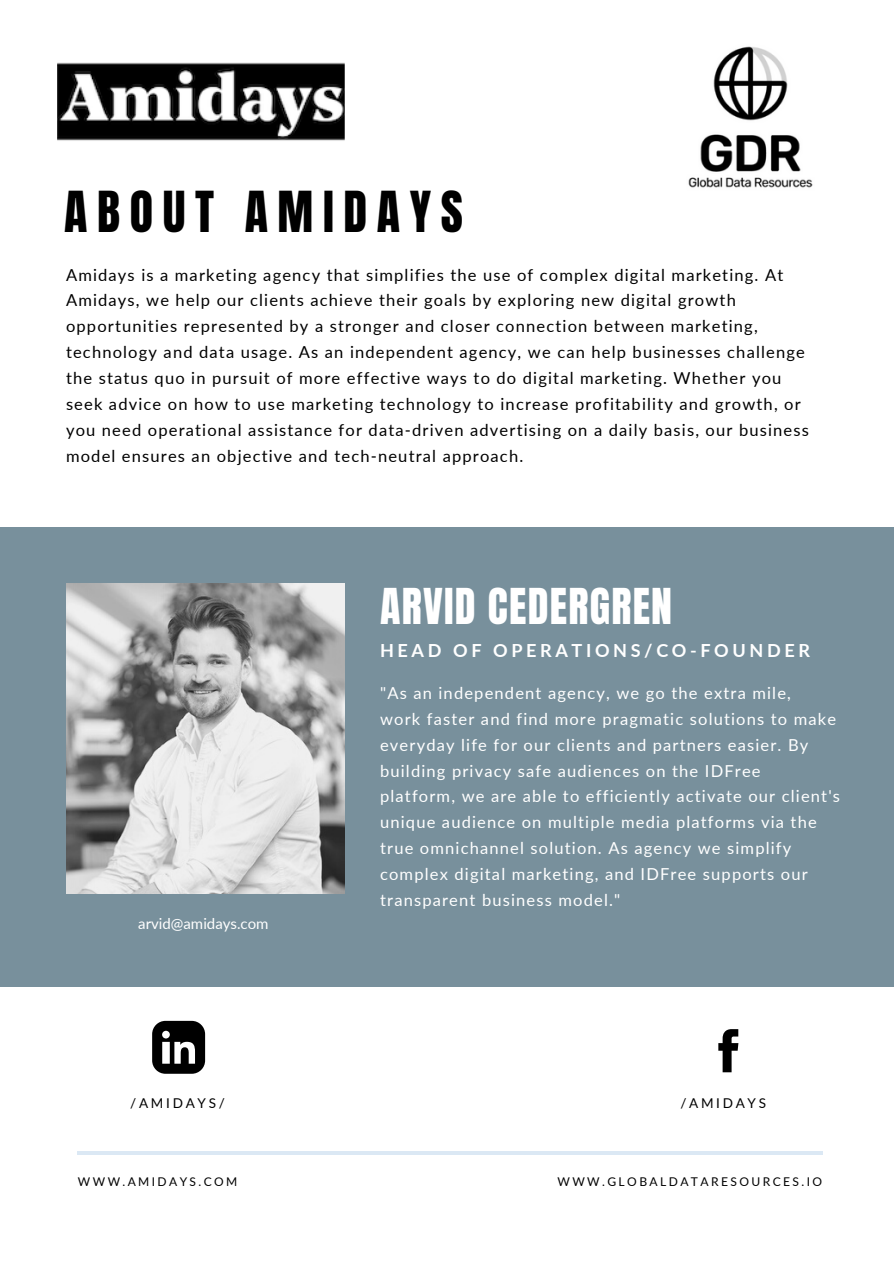
<style>
.page{position:relative;width:894px;height:1264px;background:#fff}
.page>*{position:absolute;margin:0;border:0;box-sizing:border-box;transform-origin:0 0}
.t1{font:48px "Anton";letter-spacing:.2em;color:#000}
.t2{font:42px "Anton";letter-spacing:.03em;color:#fff}
.t3{font:700 18px "Lato";letter-spacing:.2em;color:#fff}
.t4{font:16.5px/26px "Lato";letter-spacing:.07em;color:#000}
.t5{font:16.5px/26px "Lato";letter-spacing:.07em;color:#fff}
.t6{font:15px "Lato";color:#fff}
.t7{font:13.5px "Lato";letter-spacing:.2em;color:#000}
.t8{font:12px "Lato";letter-spacing:.2em;color:#000}
</style>
<div class="page">
<div style="left:0;top:527px;width:893px;height:459px;background:#78909c"></div>
<img style="left:66px;top:583px;width:278px;height:310px">
<svg style="left:718px;top:1029px;width:20px;height:43px"></svg>
<hr style="left:77px;top:1151px;width:745px;height:3px;background:#dbe8f4">
<svg style="left:152px;top:1020px;width:53px;height:53px"></svg>
<img style="left:57px;top:62px;width:287px;height:79px">
<img style="left:688px;top:46px;width:125px;height:142px">
<p class="t1" style="left:64px;top:177px;width:400px">ABOUT AMIDAYS</p>
<p class="t4" style="left:66px;top:261px;width:744px">Amidays is a marketing agency that simplifies the use of complex digital marketing. At Amidays, we help our clients achieve their goals by exploring new digital growth opportunities represented by a stronger and closer connection between marketing, technology and data usage. As an independent agency, we can help businesses challenge the status quo in pursuit of more effective ways to do digital marketing. Whether you seek advice on how to use marketing technology to increase profitability and growth, or you need operational assistance for data-driven advertising on a daily basis, our business model ensures an objective and tech-neutral approach.</p>
<p class="t2" style="left:380px;top:576px;width:293px">ARVID CEDERGREN</p>
<p class="t3" style="left:380px;top:639px;width:431px">HEAD OF OPERATIONS/CO-FOUNDER</p>
<p class="t6" style="left:138px;top:914px;width:132px">arvid@amidays.com</p>
<p class="t5" style="left:380px;top:679px;width:412px">"As an independent agency, we go the extra mile,</p>
<p class="t5" style="left:380px;top:705px;width:461px">work faster and find more pragmatic solutions to make everyday life for our clients and partners easier. By building privacy safe audiences on the IDFree<br>platform, we are able to efficiently activate our client's unique audience on multiple media platforms via the true omnichannel solution. As agency we simplify complex digital marketing, and IDFree supports our transparent business model."</p>
<p class="t7" style="left:130px;top:1094px;width:96px">/AMIDAYS/</p>
<p class="t7" style="left:680px;top:1094px;width:87px">/AMIDAYS</p>
<p class="t8" style="left:78px;top:1174px;width:161px">WWW.AMIDAYS.COM</p>
<p class="t8" style="left:557px;top:1174px;width:266px">WWW.GLOBALDATARESOURCES.IO</p>
</div>
